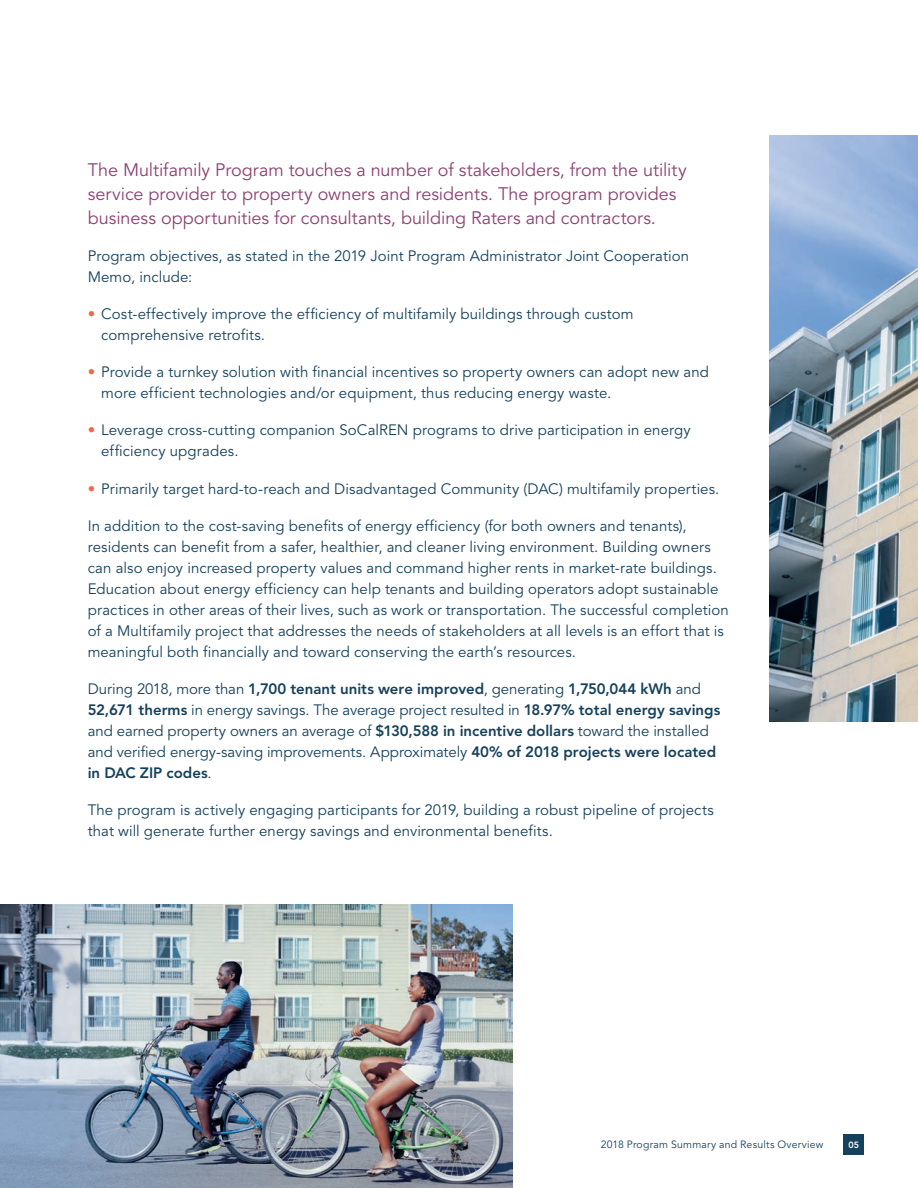
<style>
.page{position:relative;width:918px;height:1188px;background:#fff}
.page>*{position:absolute;margin:0;border:0;box-sizing:border-box;transform-origin:0 0}
.Body_opening{font:18px/24px "Avenir LT Std";letter-spacing:-.005em;color:#8d4171}
.Body{font:15px/21px "Avenir LT Std";letter-spacing:.005em;color:#16415c}
.t1{font:10.5px "Avenir LT Std";letter-spacing:.02em;color:#16415c}
.t2{font:800 9px "Avenir LT Std";color:#fff}
.s1{color:#f26648}
.s2{font-weight:800}
</style>
<div class="page">
<div style="left:844px;top:1134px;width:20px;height:20px;background:#16415c"></div>
<img style="left:0;top:904px;width:513px;height:284px">
<img style="left:770px;top:135px;width:148px;height:586px">
<p class="Body_opening" style="left:88px;top:158px;width:600px">The Multifamily Program touches a number of stakeholders, from the utility service provider to property owners and residents. The program provides business opportunities for consultants, building Raters and contractors.</p>
<p class="Body" style="left:88px;top:246px;width:603px">Program objectives, as stated in the 2019 Joint Program Administrator Joint Cooperation<br>Memo, include:</p>
<p class="Body" style="left:101px;top:304px;width:534px;text-indent:-14px"><span class="s1">•</span> Cost-effectively improve the efficiency of multifamily buildings through custom comprehensive retrofits.</p>
<p class="Body" style="left:101px;top:362px;width:609px;text-indent:-14px"><span class="s1">•</span> Provide a turnkey solution with financial incentives so property owners can adopt new and more efficient technologies and/or equipment, thus reducing energy waste.</p>
<p class="Body" style="left:101px;top:420px;width:591px;text-indent:-14px"><span class="s1">•</span> Leverage cross-cutting companion SoCalREN programs to drive participation in energy efficiency upgrades.</p>
<p class="Body" style="left:88px;top:478px;width:633px"><span class="s1">•</span> Primarily target hard-to-reach and Disadvantaged Community (DAC) multifamily properties.</p>
<p class="Body" style="left:88px;top:516px;width:643px">In addition to the cost-saving benefits of energy efficiency (for both owners and tenants), residents can benefit from a safer, healthier, and cleaner living environment. Building owners can also enjoy increased property values and command higher rents in market-rate buildings.<br>Education about energy efficiency can help tenants and building operators adopt sustainable practices in other areas of their lives, such as work or transportation. The successful completion of a Multifamily project that addresses the needs of stakeholders at all levels is an effort that is meaningful both financially and toward conserving the earth’s resources.</p>
<p class="Body" style="left:88px;top:679px;width:634px">During 2018, more than <span class="s2">1,700 tenant units were improved</span>, generating <span class="s2">1,750,044 kWh</span> and <span class="s2">52,671 therms</span> in energy savings. The average project resulted in <span class="s2">18.97% total energy savings </span>and earned property owners an average of <span class="s2">$130,588 in incentive dollars</span> toward the installed and verified energy-saving improvements. Approximately <span class="s2">40% of 2018 projects were located in DAC ZIP codes</span>.</p>
<p class="Body" style="left:88px;top:800px;width:628px">The program is actively engaging participants for 2019, building a robust pipeline of projects that will generate further energy savings and environmental benefits.</p>
<p class="t1" style="left:601px;top:1138px;width:224px">2018 Program Summary and Results Overview</p>
<p class="t2" style="left:848px;top:1139px;width:12px">05</p>
</div>
